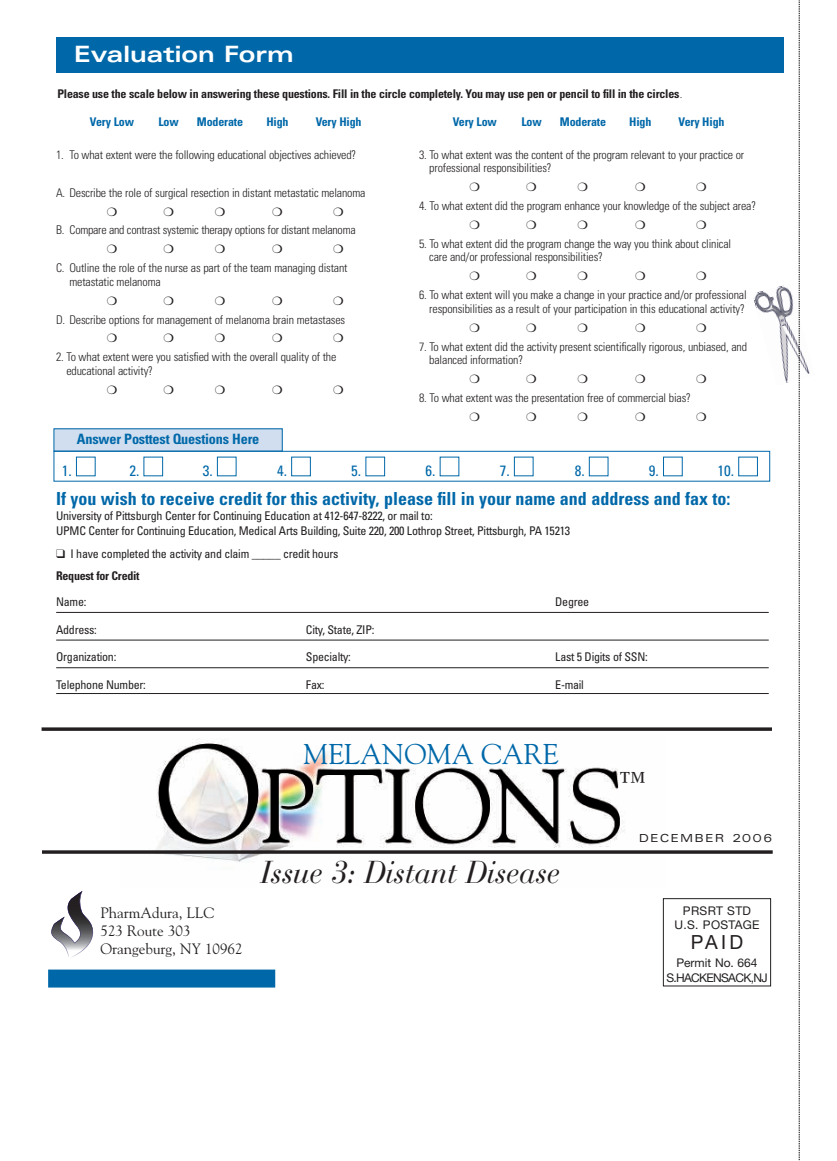
<style>
.page{position:relative;width:837px;height:1161px;background:#fff}
.page>*{position:absolute;margin:0;border:0;box-sizing:border-box;transform-origin:0 0}
.t1{font:italic 31.5px "Bauer Bodoni";letter-spacing:-.01em;color:#231f20;scale:.95 1}
.t2{font:31.5px "Goudy";color:#231f20}
.t3{font:28.5px "Goudy";color:#0068a9}
.t4{font:700 expanded 22.5px "Univers";color:#fff}
.t5{font:19.5px "Helvetica Neue";color:#231f20}
.t6{font:700 condensed 18px "Univers";color:#0068a9}
.t7{font:15px/18px "Goudy";color:#231f20}
.t8{font:condensed 15px "Univers";color:#0068a9}
.t9{font:700 condensed 14.25px "Univers";letter-spacing:-.015em;color:#0068a9}
.t10{font:300 condensed 12px/13.5px "Univers";letter-spacing:-.015em;color:#231f20}
.t11{font:condensed 12px/15px "Univers";letter-spacing:-.02em;color:#231f20}
.t12{font:700 condensed 12px "Univers";letter-spacing:-.02em;color:#231f20}
.t13{font:700 condensed 12px "Univers";letter-spacing:-.015em;color:#0068a9}
.t14{font:12px/14.4px "Helvetica Neue";letter-spacing:-.055em;color:#231f20;text-align:center}
.t15{font:12px/14.4px "Helvetica Neue";letter-spacing:.03em;color:#231f20;text-align:center}
.t16{font:12px "Univers Roman Ext DTC";letter-spacing:.15em;color:#231f20}
.s1{font-weight:300}
.s2{color:#fff}
.s3{font-weight:700}
</style>
<div class="page">
<img style="left:156px;top:739px;width:469px;height:123px">
<svg style="left:42px;top:727px;width:704px;height:4px;background:#403c3d"></svg>
<div style="left:663px;top:898px;width:108px;height:88px;border:1px solid #231f20"></div>
<div style="left:48px;top:970px;width:227px;height:18px;background:#0068a9"></div>
<svg style="left:42px;top:850px;width:704px;height:4px;background:#3f3c3d"></svg>
<div style="left:56px;top:37px;width:727px;height:36px;background:#0068a9"></div>
<div style="left:54px;top:429px;width:228px;height:22px;background:#d0deef"></div>
<div style="left:54px;top:451px;width:716px;height:31px;border:1px solid #0068a9"></div>
<svg style="left:51px;top:891px;width:43px;height:67px"></svg>
<svg style="left:746px;top:0;width:64px;height:1161px"></svg>
<hr style="left:56px;top:612px;width:713px;height:1px;background:#231f20">
<hr style="left:56px;top:640px;width:713px;height:1px;background:#231f20">
<hr style="left:56px;top:667px;width:713px;height:1px;background:#231f20">
<hr style="left:56px;top:693px;width:713px;height:1px;background:#231f20">
<h3 class="t4" style="left:74px;top:46px;width:221px">Evaluation Form</h3>
<p class="t12" style="left:57px;top:89px;width:626px">Please use the scale below in answering these questions. Fill in the circle completely. You may use pen or pencil to fill in the circles<span class="s1">.</span></p>
<p class="t13" style="left:90px;top:118px;width:46px">Very Low</p>
<p class="t13" style="left:158px;top:118px;width:22px">Low</p>
<p class="t13" style="left:197px;top:118px;width:48px">Moderate</p>
<p class="t13" style="left:266px;top:118px;width:24px">High</p>
<p class="t13" style="left:316px;top:118px;width:47px">Very High</p>
<p class="t10" style="left:56px;top:149px;width:302px">1. To what extent were the following educational objectives achieved?</p>
<p class="t10" style="left:56px;top:187px;width:311px">A. Describe the role of surgical resection in distant metastatic melanoma</p>
<p class="t10" style="left:56px;top:225px;width:301px">B. Compare and contrast systemic therapy options for distant melanoma</p>
<p class="t10" style="left:69px;top:262px;width:280px;text-indent:-13px">C. Outline the role of the nurse as part of the team managing distant metastatic melanoma</p>
<p class="t10" style="left:56px;top:314px;width:291px">D. Describe options for management of melanoma brain metastases</p>
<p class="t10" style="left:66px;top:351px;width:272px;text-indent:-10px">2. To what extent were you satisfied with the overall quality of the educational activity?</p>
<p class="t13" style="left:453px;top:118px;width:46px">Very Low</p>
<p class="t13" style="left:521px;top:118px;width:22px">Low</p>
<p class="t13" style="left:560px;top:118px;width:48px">Moderate</p>
<p class="t13" style="left:629px;top:118px;width:24px">High</p>
<p class="t13" style="left:679px;top:118px;width:47px">Very High</p>
<p class="t10" style="left:429px;top:149px;width:317px;text-indent:-10px">3. To what extent was the content of the program relevant to your practice or professional responsibilities?</p>
<p class="t10" style="left:419px;top:200px;width:339px">4. To what extent did the program enhance your knowledge of the subject area?</p>
<p class="t10" style="left:429px;top:238px;width:304px;text-indent:-10px">5. To what extent did the program change the way you think about clinical care and/or professional responsibilities?</p>
<p class="t10" style="left:419px;top:289px;width:329px;text-align:right">6. To what extent will you make a change in your practice and/or professional responsibilities as a result of your participation in this educational activity?</p>
<p class="t10" style="left:429px;top:341px;width:319px;text-indent:-10px">7. To what extent did the activity present scientifically rigorous, unbiased, and balanced information?</p>
<p class="t10" style="left:419px;top:392px;width:273px">8. To what extent was the presentation free of commercial bias?</p>
<p class="t9" style="left:77px;top:433px;width:184px">Answer Posttest Questions Here</p>
<p class="t8" style="left:62px;top:465px;width:103px">1. <span class="s2">■</span> 2. <span class="s2">■</span></p>
<p class="t8" style="left:203px;top:465px;width:36px">3. <span class="s2">■</span></p>
<p class="t8" style="left:277px;top:465px;width:36px">4. <span class="s2">■</span></p>
<p class="t8" style="left:351px;top:465px;width:36px">5. <span class="s2">■</span></p>
<p class="t8" style="left:426px;top:465px;width:36px">6. <span class="s2">■</span></p>
<p class="t8" style="left:500px;top:465px;width:36px">7. <span class="s2">■</span></p>
<p class="t8" style="left:575px;top:465px;width:36px">8. <span class="s2">■</span></p>
<p class="t8" style="left:649px;top:465px;width:36px">9. <span class="s2">■</span></p>
<p class="t8" style="left:718px;top:465px;width:42px">10. <span class="s2">■</span></p>
<h3 class="t6" style="left:56px;top:492px;width:676px">If you wish to receive credit for this activity, please fill in your name and address and fax to:</h3>
<p class="t11" style="left:56px;top:510px;width:515px">University of Pittsburgh Center for Continuing Education at 412-647-8222, or mail to:<br>UPMC Center for Continuing Education, Medical Arts Building, Suite 220, 200 Lothrop Street, Pittsburgh, PA 15213</p>
<p class="t11" style="left:56px;top:543px;width:284px;line-height:22.5px">❑ I have completed the activity and claim _____ credit hours<br><span class="s3">Request for Credit</span></p>
<p class="t11" style="left:56px;top:595px;width:32px">Name:</p>
<p class="t11" style="left:555px;top:595px;width:36px">Degree</p>
<p class="t11" style="left:56px;top:623px;width:42px">Address:</p>
<p class="t11" style="left:306px;top:623px;width:70px">City, State, ZIP:</p>
<p class="t11" style="left:56px;top:650px;width:62px">Organization:</p>
<p class="t11" style="left:306px;top:650px;width:46px">Specialty:</p>
<p class="t11" style="left:555px;top:650px;width:94px">Last 5 Digits of SSN:</p>
<p class="t11" style="left:56px;top:678px;width:91px">Telephone Number:</p>
<p class="t11" style="left:306px;top:678px;width:20px">Fax:</p>
<p class="t11" style="left:555px;top:678px;width:30px">E-mail</p>
<h2 class="t3" style="left:303px;top:737px;width:257px">MELANOMA CARE</h2>
<h1 class="t1" style="left:261px;top:861px;width:316px">Issue 3: Distant Disease</h1>
<h1 class="t2" style="left:617px;top:764px;width:32px">™</h1>
<p class="t16" style="left:639px;top:834px;width:135px">DECEMBER 2006</p>
<p class="t7" style="left:101px;top:904px;width:143px">PharmAdura, LLC<br>523 Route 303<br>Orangeburg, NY 10962</p>
<p class="t15" style="left:674px;top:905px;width:87px">PRSRT STD<br>U.S. POSTAGE</p>
<h3 class="t5" style="left:691px;top:935px;width:54px">PAID</h3>
<p class="t14" style="left:666px;top:957px;width:103px">Permit No. 664<br>S.HACKENSACK,NJ</p>
</div>
